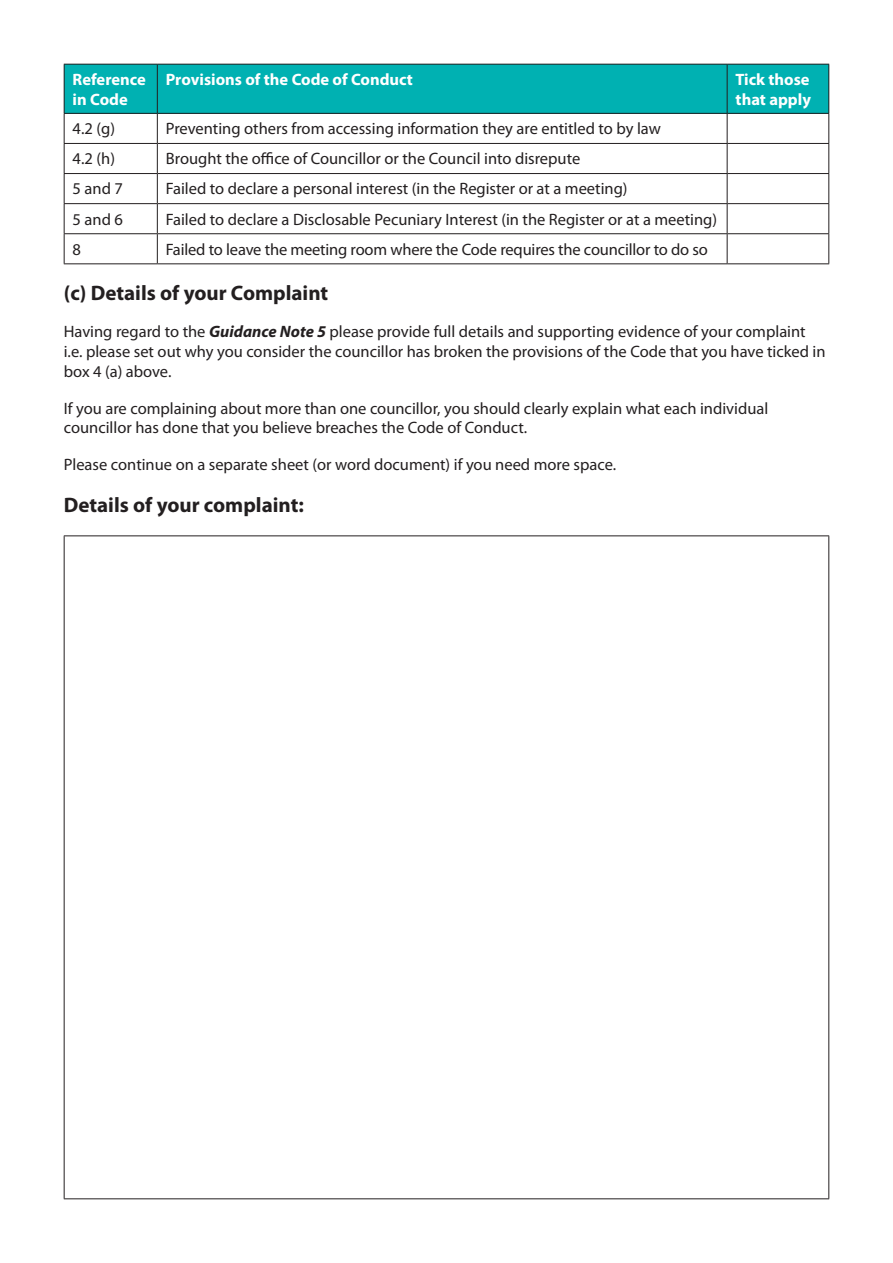
<style>
.page{position:relative;width:893px;height:1263px;background:#fff}
.page>*{position:absolute;margin:0;border:0;box-sizing:border-box;transform-origin:0 0}
.t1{font:700 21px "Myriad Pro";color:#231f20}
.t2{font:16.5px/19.8px "Myriad Pro";color:#231f20}
.t3{font:700 16.5px/19.8px "Myriad Pro";color:#fff}
.s1{font-weight:700;font-style:italic}
</style>
<div class="page">
<hr style="left:64px;top:1198px;width:765px;height:1px;background:#231f20">
<hr style="left:828px;top:536px;width:1px;height:662px;background:#231f20">
<hr style="left:64px;top:536px;width:1px;height:662px;background:#231f20">
<hr style="left:64px;top:535px;width:765px;height:1px;background:#231f20">
<div style="left:64px;top:64px;width:93px;height:49px;background:#00b1b2"></div>
<div style="left:157px;top:64px;width:570px;height:49px;background:#00b1b2"></div>
<div style="left:727px;top:64px;width:102px;height:49px;background:#00b1b2"></div>
<hr style="left:64px;top:64px;width:93px;height:1px;background:#231f20">
<hr style="left:64px;top:65px;width:1px;height:48px;background:#231f20">
<hr style="left:157px;top:64px;width:570px;height:1px;background:#231f20">
<hr style="left:157px;top:65px;width:1px;height:48px;background:#231f20">
<hr style="left:727px;top:64px;width:102px;height:1px;background:#231f20">
<hr style="left:727px;top:65px;width:1px;height:48px;background:#231f20">
<hr style="left:828px;top:65px;width:1px;height:48px;background:#231f20">
<hr style="left:64px;top:113px;width:93px;height:1px;background:#231f20">
<hr style="left:157px;top:113px;width:570px;height:1px;background:#231f20">
<hr style="left:727px;top:113px;width:102px;height:1px;background:#231f20">
<hr style="left:64px;top:143px;width:93px;height:1px;background:#231f20">
<hr style="left:157px;top:143px;width:570px;height:1px;background:#231f20">
<hr style="left:727px;top:143px;width:102px;height:1px;background:#231f20">
<hr style="left:64px;top:173px;width:93px;height:1px;background:#231f20">
<hr style="left:157px;top:173px;width:570px;height:1px;background:#231f20">
<hr style="left:727px;top:173px;width:102px;height:1px;background:#231f20">
<hr style="left:64px;top:203px;width:93px;height:1px;background:#231f20">
<hr style="left:157px;top:203px;width:570px;height:1px;background:#231f20">
<hr style="left:727px;top:203px;width:102px;height:1px;background:#231f20">
<hr style="left:64px;top:233px;width:93px;height:1px;background:#231f20">
<svg style="left:64px;top:114px;width:1px;height:149px"></svg>
<hr style="left:157px;top:233px;width:570px;height:1px;background:#231f20">
<svg style="left:157px;top:114px;width:1px;height:149px"></svg>
<hr style="left:727px;top:233px;width:102px;height:1px;background:#231f20">
<svg style="left:727px;top:114px;width:1px;height:149px"></svg>
<svg style="left:828px;top:114px;width:1px;height:149px"></svg>
<hr style="left:64px;top:263px;width:93px;height:1px;background:#231f20">
<hr style="left:157px;top:263px;width:570px;height:1px;background:#231f20">
<hr style="left:727px;top:263px;width:102px;height:1px;background:#231f20">
<p class="t3" style="left:73px;top:69px;width:75px">Reference in Code</p>
<p class="t3" style="left:166px;top:69px;width:249px">Provisions of the Code of Conduct</p>
<p class="t3" style="left:736px;top:69px;width:77px">Tick those that apply</p>
<p class="t2" style="left:73px;top:119px;width:44px">4.2 (g)</p>
<p class="t2" style="left:166px;top:119px;width:497px">Preventing others from accessing information they are entitled to by law</p>
<p class="t2" style="left:73px;top:149px;width:44px">4.2 (h)</p>
<p class="t2" style="left:166px;top:149px;width:416px">Brought the ofce of Councillor or the Council into disrepute</p>
<p class="t2" style="left:73px;top:179px;width:52px">5 and 7</p>
<p class="t2" style="left:166px;top:179px;width:463px">Failed to declare a personal interest (in the Register or at a meeting)</p>
<p class="t2" style="left:73px;top:209px;width:52px">5 and 6</p>
<p class="t2" style="left:166px;top:209px;width:553px">Failed to declare a Disclosable Pecuniary Interest (in the Register or at a meeting)</p>
<p class="t2" style="left:73px;top:239px;width:10px">8</p>
<p class="t2" style="left:166px;top:239px;width:544px">Failed to leave the meeting room where the Code requires the councillor to do so</p>
<p class="t1" style="left:64px;top:280px;width:266px">(c) Details of your Complaint</p>
<p class="t2" style="left:64px;top:322px;width:743px">Having regard to the <span class="s1">Guidance Note 5</span> please provide full details and supporting evidence of your complaint</p>
<p class="t2" style="left:64px;top:341px;width:763px">i.e. please set out why you consider the councillor has broken the provisions of the Code that you have ticked in box 4 (a) above.</p>
<p class="t2" style="left:64px;top:398px;width:706px">If you are complaining about more than one councillor, you should clearly explain what each individual councillor has done that you believe breaches the Code of Conduct.</p>
<p class="t2" style="left:64px;top:455px;width:554px">Please continue on a separate sheet (or word document) if you need more space.</p>
<p class="t1" style="left:64px;top:492px;width:242px">Details of your complaint:</p>
</div>
